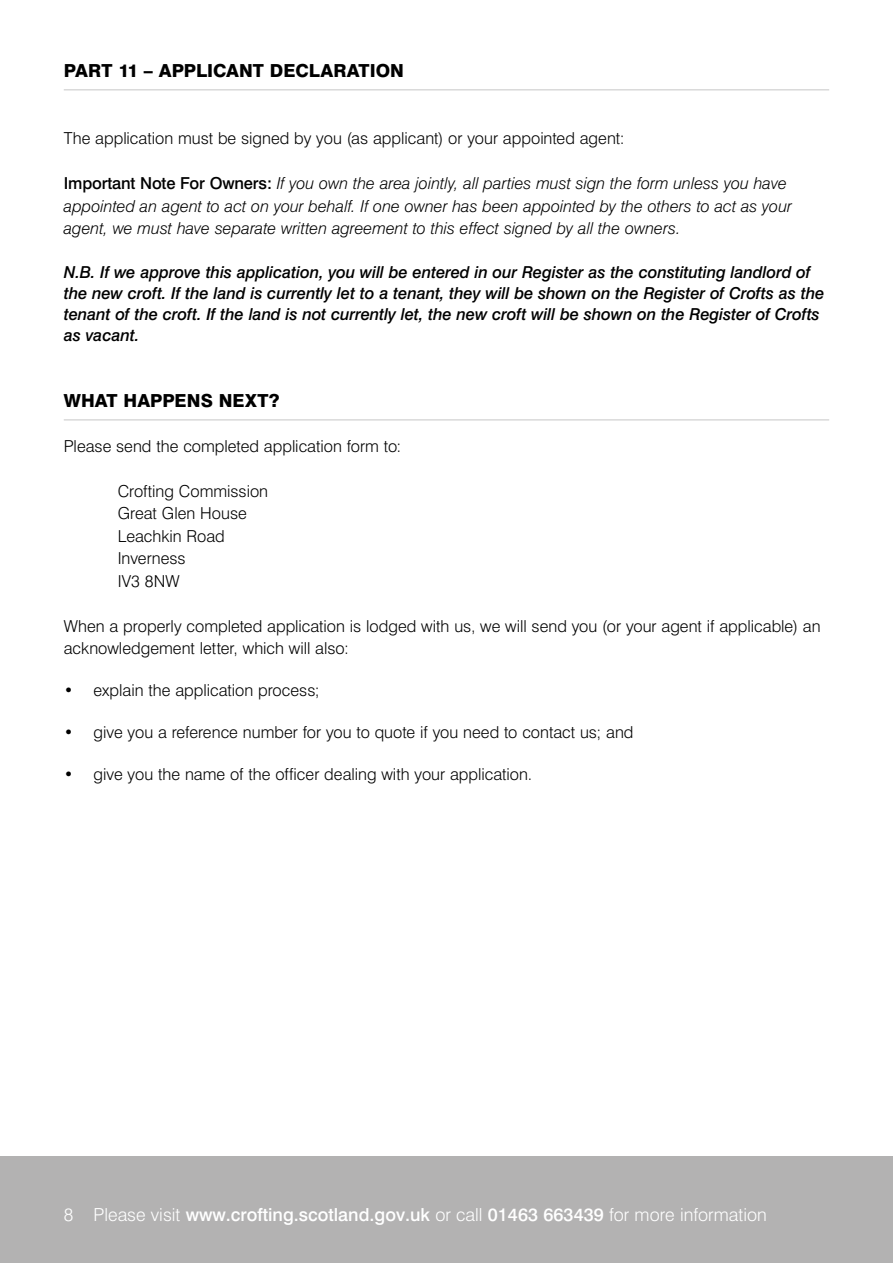
<style>
.page{position:relative;width:893px;height:1263px;background:#fff}
.page>*{position:absolute;margin:0;border:0;box-sizing:border-box;transform-origin:0 0}
.t1{font:500 18px "Swiss 721 BT";color:#fff}
.t2{font:800 18px "Swiss 721 BT";letter-spacing:.005em;color:#000}
.t3{font:300 16.5px/22.5px "Swiss 721 BT";color:#000}
.t4{font:italic 500 16.5px/21px "Swiss 721 BT";letter-spacing:-.01em;color:#000}
.t5{font:italic 300 16.5px/22.5px "Swiss 721 BT";color:#000}
.s1{font-weight:500;font-style:normal}
.s2{font-weight:300}
</style>
<div class="page">
<div style="left:0;top:1157px;width:893px;height:106px;background:#b3b2b2"></div>
<hr style="left:64px;top:89px;width:765px;height:1px;background:#c6c6c6">
<hr style="left:64px;top:419px;width:765px;height:1px;background:#c6c6c6">
<p class="t2" style="left:64px;top:59px;width:342px">PART 11 – APPLICANT DECLARATION</p>
<p class="t3" style="left:64px;top:127px;width:562px">The application must be signed by you (as applicant) or your appointed agent:</p>
<p class="t5" style="left:64px;top:172px;width:730px"><span class="s1">Important Note For Owners:</span> If you own the area jointly, all parties must sign the form unless you have appointed an agent to act on your behalf. If one owner has been appointed by the others to act as your agent, we must have separate written agreement to this effect signed by all the owners.</p>
<p class="t4" style="left:64px;top:261px;width:762px">N.B. If we approve this application, you will be entered in our Register as the constituting landlord of the new croft. If the land is currently let to a tenant, they will be shown on the Register of Crofts as the tenant of the croft. If the land is not currently let, the new croft will be shown on the Register of Crofts as vacant.</p>
<p class="t2" style="left:64px;top:389px;width:217px">WHAT HAPPENS NEXT?</p>
<p class="t3" style="left:64px;top:434px;width:339px">Please send the completed application form to:</p>
<p class="t3" style="left:118px;top:479px;width:152px">Crofting Commission<br>Great Glen House<br>Leachkin Road<br>Inverness<br>IV3 8NW</p>
<p class="t3" style="left:64px;top:614px;width:758px">When a properly completed application is lodged with us, we will send you (or your agent if applicable) an acknowledgement letter, which will also:</p>
<p class="t3" style="left:64px;top:679px;width:257px">• explain the application process;</p>
<p class="t3" style="left:64px;top:721px;width:571px">• give you a reference number for you to quote if you need to contact us; and</p>
<p class="t3" style="left:64px;top:763px;width:470px">• give you the name of the officer dealing with your application.</p>
<p class="t1" style="left:64px;top:1203px;width:704px"><span class="s2">8 Please visit</span> www.crofting.scotland.gov.uk <span class="s2">or call</span> 01463 663439 <span class="s2">for more information</span></p>
</div>
